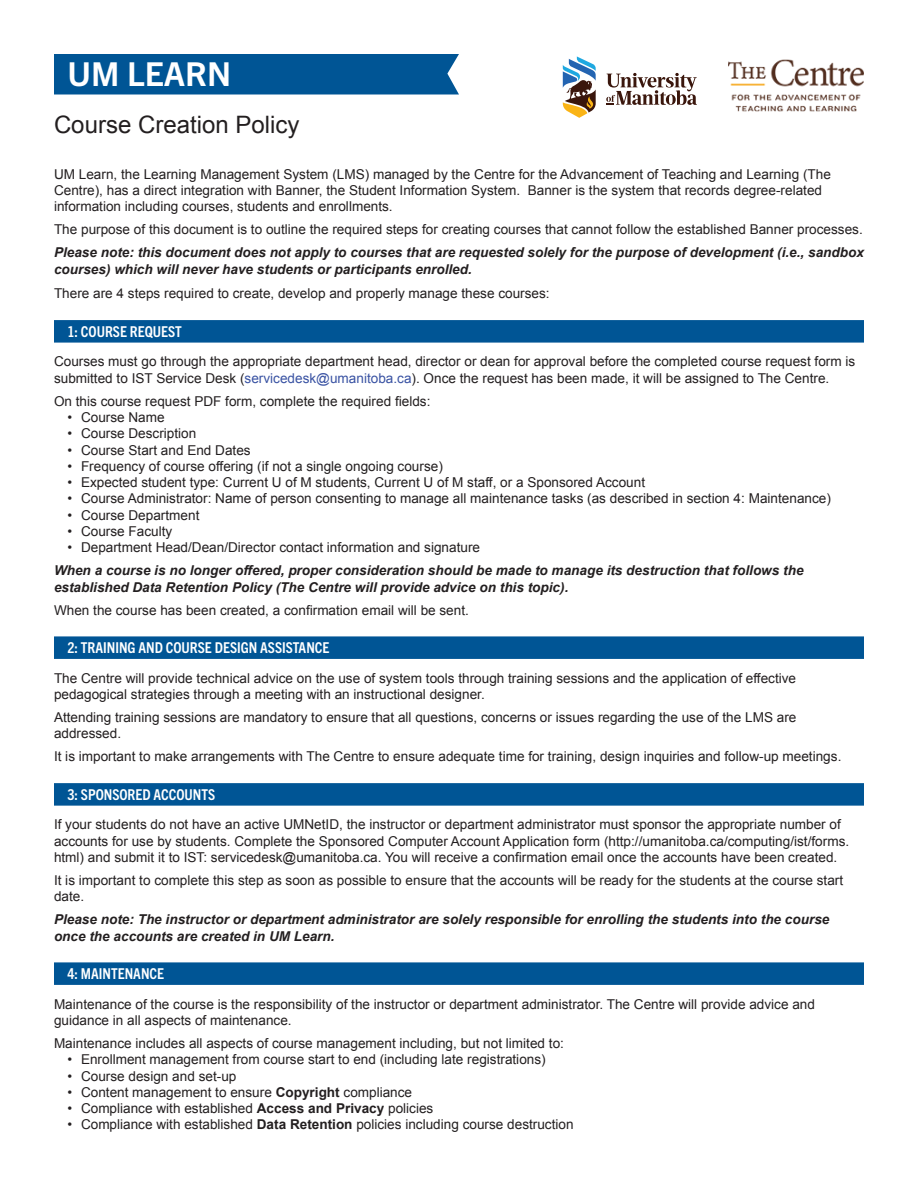
<style>
.page{position:relative;width:918px;height:1188px;background:#fff}
.page>*{position:absolute;margin:0;border:0;box-sizing:border-box;transform-origin:0 0}
.t1{font:700 33px "Trade Gothic Next LT Pro";color:#fff}
.t2{font:24px "Arial";color:#231f20}
.t3{font:700 condensed 15px "Trade Gothic Next LT Pro";color:#fff}
.t4{font:13.65px/16.4px "Arial";color:#231f20}
.t5{font:italic 700 13.65px/16.4px "Arial";color:#231f20}
.s1{color:#3a53a3}
.s2{font-weight:700}
</style>
<div class="page">
<img style="left:729px;top:59px;width:135px;height:53px">
<div style="left:54px;top:54px;width:405px;height:40px;background:#005595"></div>
<svg style="left:606px;top:73px;width:91px;height:32px"></svg>
<svg style="left:562px;top:56px;width:34px;height:62px"></svg>
<div style="left:54px;top:320px;width:810px;height:23px;background:#005595"></div>
<div style="left:54px;top:636px;width:810px;height:23px;background:#005595"></div>
<div style="left:54px;top:783px;width:810px;height:23px;background:#005595"></div>
<div style="left:54px;top:962px;width:810px;height:23px;background:#005595"></div>
<h1 class="t1" style="left:68px;top:51px;width:165px">UM LEARN</h1>
<p class="t2" style="left:54px;top:109px;width:247px">Course Creation Policy</p>
<p class="t4" style="left:54px;top:166px;width:778px">UM Learn, the Learning Management System (LMS) managed by the Centre for the Advancement of Teaching and Learning (The<br>Centre), has a direct integration with Banner, the Student Information System. Banner is the system that records degree-related information including courses, students and enrollments.</p>
<p class="t4" style="left:54px;top:221px;width:810px">The purpose of this document is to outline the required steps for creating courses that cannot follow the established Banner processes.</p>
<p class="t5" style="left:54px;top:245px;width:812px">Please note: this document does not apply to courses that are requested solely for the purpose of development (i.e., sandbox courses) which will never have students or participants enrolled.</p>
<p class="t4" style="left:54px;top:286px;width:497px">There are 4 steps required to create, develop and properly manage these courses:</p>
<p class="t3" style="left:68px;top:321px;width:116px">1: COURSE REQUEST</p>
<p class="t4" style="left:54px;top:354px;width:803px">Courses must go through the appropriate department head, director or dean for approval before the completed course request form is submitted to IST Service Desk (<span class="s1">servicedesk@umanitoba.ca</span>). Once the request has been made, it will be assigned to The Centre.</p>
<p class="t4" style="left:54px;top:393px;width:378px">On this course request PDF form, complete the required fields:</p>
<p class="t4" style="left:68px;top:409px;width:99px">• Course Name</p>
<p class="t4" style="left:68px;top:425px;width:130px">• Course Description</p>
<p class="t4" style="left:68px;top:442px;width:185px">• Course Start and End Dates</p>
<p class="t4" style="left:68px;top:458px;width:377px">• Frequency of course offering (if not a single ongoing course)</p>
<p class="t4" style="left:68px;top:474px;width:579px">• Expected student type: Current U of M students, Current U of M staff, or a Sponsored Account</p>
<p class="t4" style="left:68px;top:491px;width:765px">• Course Administrator: Name of person consenting to manage all maintenance tasks (as described in section 4: Maintenance)</p>
<p class="t4" style="left:68px;top:507px;width:133px">• Course Department</p>
<p class="t4" style="left:68px;top:523px;width:106px">• Course Faculty</p>
<p class="t4" style="left:68px;top:539px;width:414px">• Department Head/Dean/Director contact information and signature</p>
<p class="t5" style="left:54px;top:563px;width:751px">When a course is no longer offered, proper consideration should be made to manage its destruction that follows the established Data Retention Policy (The Centre will provide advice on this topic).</p>
<p class="t4" style="left:54px;top:602px;width:416px">When the course has been created, a confirmation email will be sent.</p>
<p class="t3" style="left:68px;top:637px;width:264px">2: TRAINING AND COURSE DESIGN ASSISTANCE</p>
<p class="t4" style="left:54px;top:670px;width:744px">The Centre will provide technical advice on the use of system tools through training sessions and the application of effective pedagogical strategies through a meeting with an instructional designer.</p>
<p class="t4" style="left:54px;top:709px;width:744px">Attending training sessions are mandatory to ensure that all questions, concerns or issues regarding the use of the LMS are addressed.</p>
<p class="t4" style="left:54px;top:749px;width:789px">It is important to make arrangements with The Centre to ensure adequate time for training, design inquiries and follow-up meetings.</p>
<p class="t3" style="left:68px;top:784px;width:149px">3: SPONSORED ACCOUNTS</p>
<p class="t4" style="left:54px;top:817px;width:797px">If your students do not have an active UMNetID, the instructor or department administrator must sponsor the appropriate number of accounts for use by students. Complete the Sponsored Computer Account Application form (http://umanitoba.ca/computing/ist/forms. html) and submit it to IST: servicedesk@umanitoba.ca. You will receive a confirmation email once the accounts have been created.</p>
<p class="t4" style="left:54px;top:872px;width:791px">It is important to complete this step as soon as possible to ensure that the accounts will be ready for the students at the course start date.</p>
<p class="t5" style="left:54px;top:912px;width:777px">Please note: The instructor or department administrator are solely responsible for enrolling the students into the course once the accounts are created in UM Learn.</p>
<p class="t3" style="left:68px;top:963px;width:98px">4: MAINTENANCE</p>
<p class="t4" style="left:54px;top:996px;width:763px">Maintenance of the course is the responsibility of the instructor or department administrator. The Centre will provide advice and guidance in all aspects of maintenance.</p>
<p class="t4" style="left:54px;top:1035px;width:512px">Maintenance includes all aspects of course management including, but not limited to:</p>
<p class="t4" style="left:68px;top:1052px;width:480px">• Enrollment management from course start to end (including late registrations)</p>
<p class="t4" style="left:68px;top:1068px;width:170px">• Course design and set-up</p>
<p class="t4" style="left:68px;top:1084px;width:346px">• Content management to ensure <span class="s2">Copyright</span> compliance</p>
<p class="t4" style="left:68px;top:1100px;width:367px">• Compliance with established <span class="s2">Access and Privacy</span> policies</p>
<p class="t4" style="left:68px;top:1117px;width:508px">• Compliance with established <span class="s2">Data Retention</span> policies including course destruction</p>
</div>
